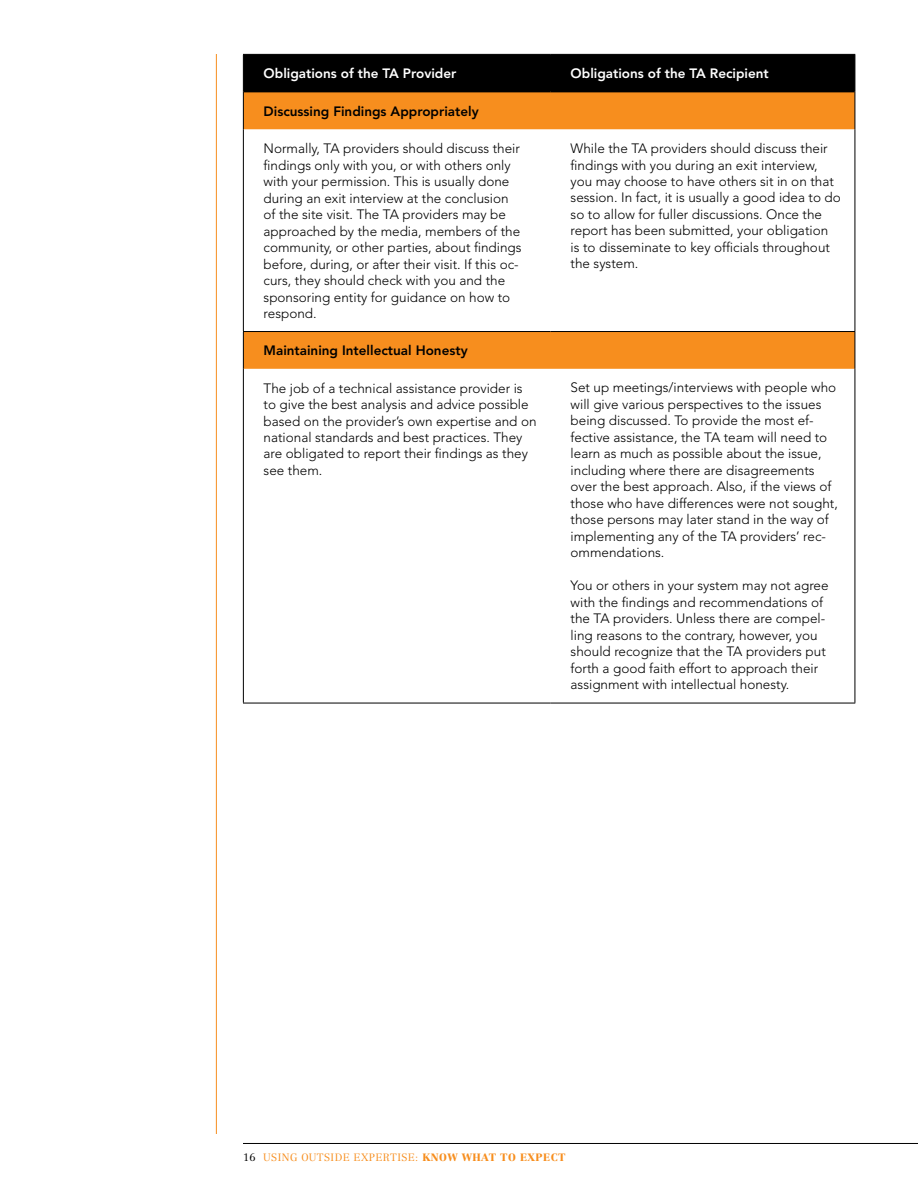
<style>
.page{position:relative;width:918px;height:1188px;background:#fff}
.page>*{position:absolute;margin:0;border:0;box-sizing:border-box;transform-origin:0 0}
.t1{font:300 13.5px/16.5px "Avenir";color:#000}
.t2{font:800 13.5px "Avenir";color:#000}
.t3{font:800 13.5px "Avenir";color:#fff}
.t4{font:300 10.5px "Centennial";letter-spacing:.04em;color:#f78e1e}
.s1{color:#000}
.s2{font-weight:900}
</style>
<div class="page">
<hr style="left:216px;top:54px;width:1px;height:1080px;background:#f78e1e">
<hr style="left:243px;top:1143px;width:675px;height:1px;background:#000">
<div style="left:244px;top:55px;width:611px;height:36px;background:#000"></div>
<svg style="left:244px;top:92px;width:611px;height:277px"></svg>
<hr style="left:243px;top:54px;width:307px;height:1px;background:#000">
<hr style="left:243px;top:55px;width:1px;height:37px;background:#000">
<hr style="left:550px;top:54px;width:305px;height:1px;background:#000">
<hr style="left:855px;top:55px;width:1px;height:37px;background:#000">
<hr style="left:243px;top:92px;width:1px;height:37px;background:#000">
<hr style="left:855px;top:92px;width:1px;height:37px;background:#000">
<hr style="left:243px;top:129px;width:1px;height:202px;background:#000">
<hr style="left:855px;top:129px;width:1px;height:202px;background:#000">
<hr style="left:243px;top:332px;width:1px;height:37px;background:#000">
<hr style="left:855px;top:332px;width:1px;height:37px;background:#000">
<hr style="left:243px;top:369px;width:1px;height:334px;background:#000">
<hr style="left:855px;top:369px;width:1px;height:334px;background:#000">
<hr style="left:243px;top:703px;width:307px;height:1px;background:#000">
<hr style="left:550px;top:703px;width:305px;height:1px;background:#000">
<hr style="left:244px;top:91px;width:306px;height:1px;background:#000">
<hr style="left:550px;top:91px;width:305px;height:1px;background:#000">
<hr style="left:243px;top:331px;width:307px;height:1px;background:#000">
<hr style="left:550px;top:331px;width:305px;height:1px;background:#000">
<p class="t3" style="left:264px;top:65px;width:194px">Obligations of the TA Provider</p>
<p class="t3" style="left:571px;top:65px;width:200px">Obligations of the TA Recipient</p>
<p class="t2" style="left:264px;top:103px;width:217px">Discussing Findings Appropriately</p>
<p class="t1" style="left:264px;top:140px;width:259px">Normally, TA providers should discuss their findings only with you, or with others only with your permission. This is usually done during an exit interview at the conclusion of the site visit. The TA providers may be approached by the media, members of the community, or other parties, about findings before, during, or after their visit. If this oc&shy;curs, they should check with you and the sponsoring entity for guidance on how to respond.</p>
<p class="t1" style="left:571px;top:140px;width:272px">While the TA providers should discuss their findings with you during an exit interview, you may choose to have others sit in on that session. In fact, it is usually a good idea to do so to allow for fuller discussions. Once the report has been submitted, your obligation<br>is to disseminate to key officials throughout the system.</p>
<p class="t2" style="left:264px;top:343px;width:206px">Maintaining Intellectual Honesty</p>
<p class="t1" style="left:264px;top:380px;width:274px">The job of a technical assistance provider is to give the best analysis and advice possible based on the provider’s own expertise and on national standards and best practices. They are obligated to report their findings as they see them.</p>
<p class="t1" style="left:571px;top:380px;width:269px">Set up meetings/interviews with people who will give various perspectives to the issues being discussed. To provide the most ef&shy;fective assistance, the TA team will need to learn as much as possible about the issue, including where there are disagreements over the best approach. Also, if the views of those who have differences were not sought, those persons may later stand in the way of implementing any of the TA providers’ rec&shy;ommendations.</p>
<p class="t1" style="left:571px;top:578px;width:259px">You or others in your system may not agree with the findings and recommendations of the TA providers. Unless there are compel&shy;ling reasons to the contrary, however, you should recognize that the TA providers put forth a good faith effort to approach their assignment with intellectual honesty.</p>
<p class="t4" style="left:243px;top:1151px;width:324px"><span class="s1">16</span> USING OUTSIDE EXPERTISE: <span class="s2">KNOW WHAT TO EXPECT</span></p>
</div>
